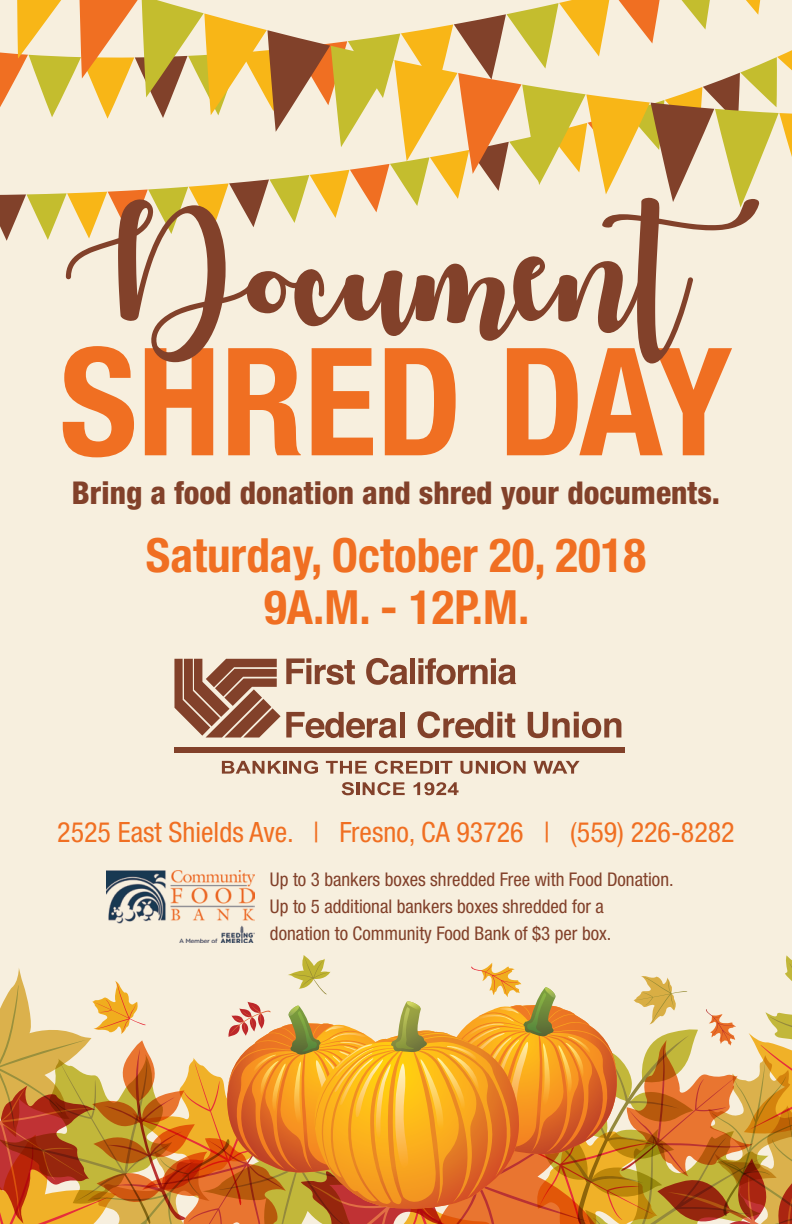
<style>
.page{position:relative;width:792px;height:1224px;background:#f7efde}
.page>*{position:absolute;margin:0;border:0;box-sizing:border-box;transform-origin:0 0}
.t1{font:700 condensed 150px "Helvetica Neue";color:#f06f22}
.t2{font:129px "Autumnin November";color:#82412a}
.t3{font:700 condensed 47.2px/52.5px "Helvetica Neue";color:#f06f22;text-align:center}
.t4{font:800 condensed 31.5px "Helvetica Neue";color:#82412a}
.t5{font:condensed 28px "Helvetica Neue";color:#f06f22}
.t6{font:condensed 18.9px/27px "Helvetica Neue";color:#82412a}
</style>
<div class="page">
<svg style="left:0;top:0;width:792px;height:241px"></svg>
<svg style="left:0;top:955px;width:792px;height:269px"></svg>
<div style="left:175px;top:747px;width:450px;height:6px;background:#82412a"></div>
<svg style="left:222px;top:761px;width:96px;height:13px"></svg>
<svg style="left:326px;top:761px;width:41px;height:13px"></svg>
<svg style="left:375px;top:761px;width:77px;height:13px"></svg>
<svg style="left:460px;top:761px;width:66px;height:13px"></svg>
<svg style="left:533px;top:761px;width:47px;height:13px"></svg>
<svg style="left:342px;top:782px;width:63px;height:13px"></svg>
<svg style="left:414px;top:782px;width:45px;height:13px"></svg>
<div style="left:410px;top:658px;width:5px;height:26px;background:#82412a"></div>
<svg style="left:418px;top:658px;width:98px;height:27px"></svg>
<svg style="left:174px;top:658px;width:234px;height:80px"></svg>
<div style="left:400px;top:712px;width:5px;height:26px;background:#82412a"></div>
<svg style="left:418px;top:711px;width:97px;height:27px"></svg>
<svg style="left:528px;top:712px;width:93px;height:26px"></svg>
<div style="left:103px;top:867px;width:157px;height:80px;background:linear-gradient(to right,#f7efde,#f7efde)"></div>
<img style="left:107px;top:870px;width:147px;height:72px">
<h2 class="t2" style="left:65px;top:201px;width:733px">Document</h2>
<h1 class="t1" style="left:59px;top:311px;width:675px">SHRED DAY</h1>
<h3 class="t4" style="left:72px;top:473px;width:650px">Bring a food donation and shred your documents.</h3>
<h3 class="t3" style="left:146px;top:528px;width:502px">Saturday, October 20, 2018<br>9A.M. - 12P.M.</h3>
<h3 class="t5" style="left:57px;top:816px;width:679px">2525 East Shields Ave. | Fresno, CA 93726 | (559) 226-8282</h3>
<p class="t6" style="left:270px;top:866px;width:405px">Up to 3 bankers boxes shredded Free with Food Donation.<br>Up to 5 additional bankers boxes shredded for a<br>donation to Community Food Bank of $3 per box.</p>
</div>
